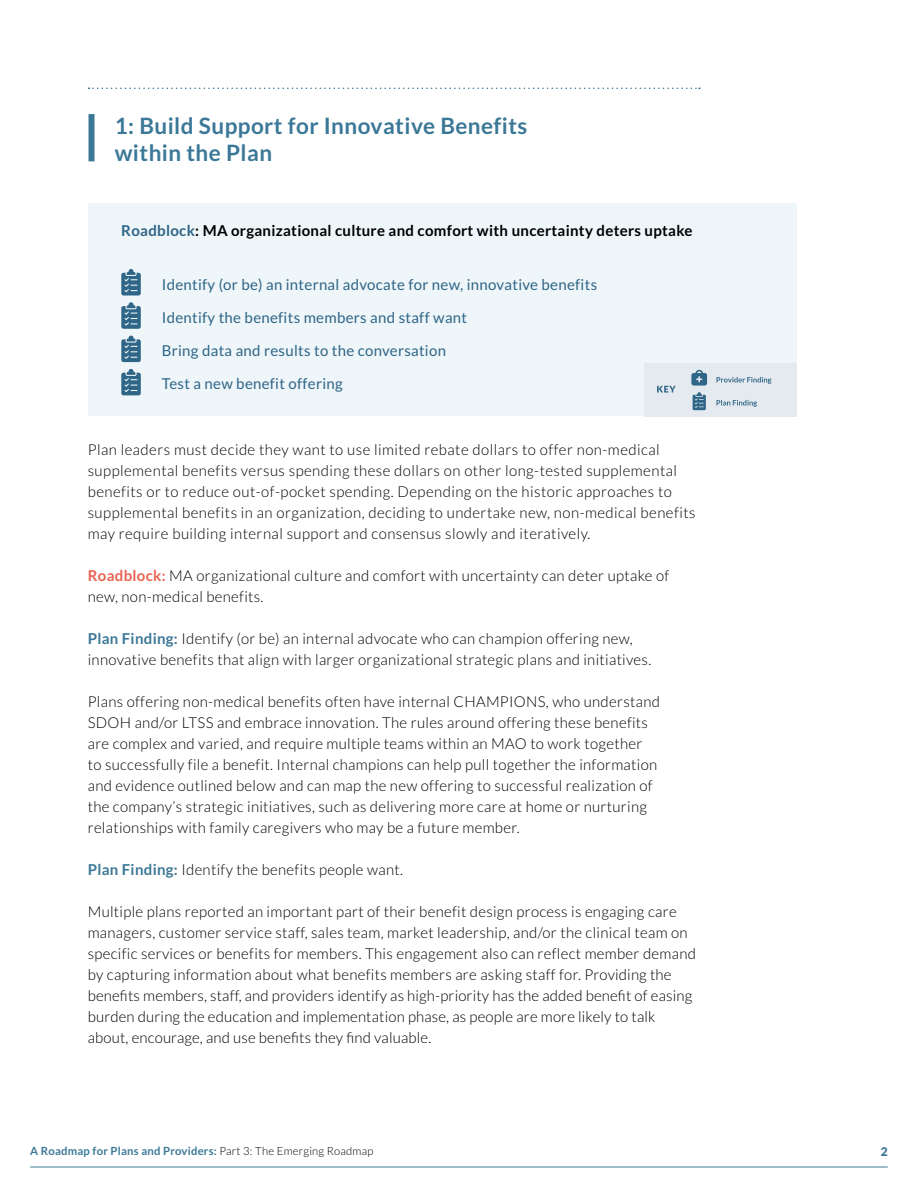
<style>
.page{position:relative;width:918px;height:1188px;background:#fff}
.page>*{position:absolute;margin:0;border:0;box-sizing:border-box;transform-origin:0 0}
.t1{font:700 22.5px/27px "Lato";letter-spacing:.02em;color:#3b7897}
.t2{font:300 15px/21px "Lato";letter-spacing:.02em;color:#000}
.t3{font:15px "Lato";letter-spacing:.02em;color:#2f6586}
.t4{font:700 15px "Lato";letter-spacing:.02em;color:#000}
.t5{font:900 12px "Lato";color:#3b7897}
.t6{font:700 11.25px "Lato";letter-spacing:.02em;color:#3b7897}
.s1{color:#2f6586}
.s2{font-weight:700;color:#ec6351}
.s3{font-weight:700;color:#3b7897}
.s4{font-weight:300;color:#000}
</style>
<div class="page">
<hr style="left:30px;top:1167px;width:858px;height:1px;background:#3b7897">
<div style="left:88px;top:203px;width:708px;height:213px;background:#eef6fa"></div>
<svg style="left:121px;top:269px;width:20px;height:26px"></svg>
<svg style="left:121px;top:302px;width:20px;height:27px"></svg>
<svg style="left:121px;top:336px;width:20px;height:26px"></svg>
<svg style="left:121px;top:369px;width:20px;height:26px"></svg>
<svg style="left:88px;top:88px;width:612px;height:1px"></svg>
<div style="left:88px;top:114px;width:6px;height:47px;background:#3b7897"></div>
<div style="left:644px;top:363px;width:152px;height:53px;background:#e4eaef"></div>
<svg style="left:691px;top:370px;width:16px;height:16px"></svg>
<svg style="left:693px;top:392px;width:13px;height:18px"></svg>
<svg style="left:717px;top:400px;width:40px;height:7px"></svg>
<svg style="left:657px;top:386px;width:19px;height:6px"></svg>
<svg style="left:717px;top:377px;width:54px;height:7px"></svg>
<h1 class="t1" style="left:115px;top:112px;width:414px">1: Build Support for Innovative Benefits within the Plan</h1>
<p class="t4" style="left:121px;top:222px;width:573px"><span class="s1">Roadblock</span>: MA organizational culture and comfort with uncertainty deters uptake</p>
<p class="t3" style="left:162px;top:276px;width:437px">Identify (or be) an internal advocate for new, innovative benefits</p>
<p class="t3" style="left:162px;top:309px;width:307px">Identify the benefits members and staff want</p>
<p class="t3" style="left:162px;top:342px;width:286px">Bring data and results to the conversation</p>
<p class="t3" style="left:162px;top:375px;width:183px">Test a new benefit offering</p>
<p class="t2" style="left:88px;top:440px;width:609px">Plan leaders must decide they want to use limited rebate dollars to offer non-medical supplemental benefits versus spending these dollars on other long-tested supplemental benefits or to reduce out-of-pocket spending. Depending on the historic approaches to supplemental benefits in an organization, deciding to undertake new, non-medical benefits may require building internal support and consensus slowly and iteratively.</p>
<p class="t2" style="left:88px;top:566px;width:583px"><span class="s2">Roadblock:</span> MA organizational culture and comfort with uncertainty can deter uptake of new, non-medical benefits.</p>
<p class="t2" style="left:88px;top:629px;width:565px"><span class="s3">Plan Finding:</span> Identify (or be) an internal advocate who can champion offering new, innovative benefits that align with larger organizational strategic plans and initiatives.</p>
<p class="t2" style="left:88px;top:692px;width:574px">Plans offering non-medical benefits often have internal CHAMPIONS, who understand SDOH and/or LTSS and embrace innovation. The rules around offering these benefits are complex and varied, and require multiple teams within an MAO to work together<br>to successfully file a benefit. Internal champions can help pull together the information and evidence outlined below and can map the new offering to successful realization of the company’s strategic initiatives, such as delivering more care at home or nurturing relationships with family caregivers who may be a future member.</p>
<p class="t2" style="left:88px;top:860px;width:317px"><span class="s3">Plan Finding:</span> Identify the benefits people want.</p>
<p class="t2" style="left:88px;top:902px;width:610px">Multiple plans reported an important part of their benefit design process is engaging care managers, customer service staff, sales team, market leadership, and/or the clinical team on specific services or benefits for members. This engagement also can reflect member demand by capturing information about what benefits members are asking staff for. Providing the benefits members, staff, and providers identify as high-priority has the added benefit of easing burden during the education and implementation phase, as people are more likely to talk about, encourage, and use benefits they find valuable.</p>
<p class="t6" style="left:30px;top:1145px;width:345px">A Roadmap for Plans and Providers: <span class="s4">Part 3: The Emerging Roadmap</span></p>
<p class="t5" style="left:881px;top:1144px;width:8px">2</p>
</div>
